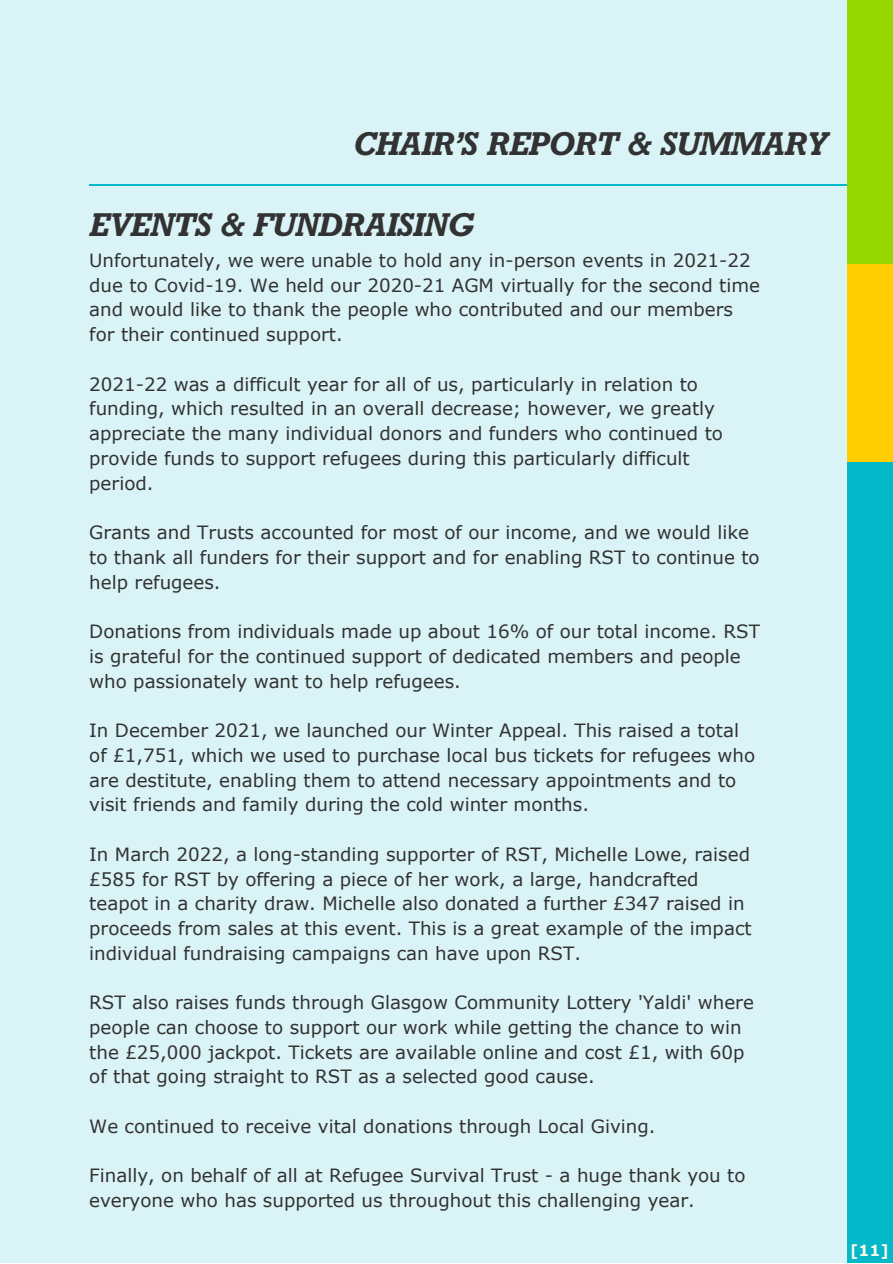
<style>
.page{position:relative;width:893px;height:1264px;background:#fff}
.page>*{position:absolute;margin:0;border:0;box-sizing:border-box;transform-origin:0 0}
.t1{font:italic 700 32.25px "Rockwell BQ";color:#323232}
.t2{font:18.3px/24.8px "Verdana";color:#323232}
.t3{font:700 15.45px "Verdana";color:#faf8eb}
</style>
<div class="page">
<div style="left:0;top:0;width:892px;height:1262px;background:#d9f3f6"></div>
<hr style="left:89px;top:185px;width:771px;height:1px;background:#03b8c9">
<div style="left:847px;top:0;width:45px;height:284px;background:#97d700"></div>
<div style="left:847px;top:264px;width:45px;height:218px;background:#ffcd00"></div>
<div style="left:847px;top:462px;width:45px;height:800px;background:#03b8c9"></div>
<h1 class="t1" style="left:353px;top:125px;width:475px">CHAIR’S REPORT &amp; SUMMARY</h1>
<h1 class="t1" style="left:89px;top:205px;width:385px">EVENTS &amp; FUNDRAISING</h1>
<p class="t2" style="left:89px;top:247px;width:672px">Unfortunately, we were unable to hold any in-person events in 2021-22 due to Covid-19. We held our 2020-21 AGM virtually for the second time and would like to thank the people who contributed and our members for their continued support.</p>
<p class="t2" style="left:89px;top:371px;width:635px">2021-22 was a difficult year for all of us, particularly in relation to funding, which resulted in an overall decrease; however, we greatly appreciate the many individual donors and funders who continued to provide funds to support refugees during this particularly difficult period.</p>
<p class="t2" style="left:89px;top:519px;width:671px">Grants and Trusts accounted for most of our income, and we would like to thank all funders for their support and for enabling RST to continue to help refugees.</p>
<p class="t2" style="left:89px;top:618px;width:672px">Donations from individuals made up about 16% of our total income. RST is grateful for the continued support of dedicated members and people who passionately want to help refugees.</p>
<p class="t2" style="left:89px;top:717px;width:667px">In December 2021, we launched our Winter Appeal. This raised a total of £1,751, which we used to purchase local bus tickets for refugees who are destitute, enabling them to attend necessary appointments and to visit friends and family during the cold winter months.</p>
<p class="t2" style="left:89px;top:841px;width:664px">In March 2022, a long-standing supporter of RST, Michelle Lowe, raised £585 for RST by offering a piece of her work, a large, handcrafted teapot in a charity draw. Michelle also donated a further £347 raised in proceeds from sales at this event. This is a great example of the impact individual fundraising campaigns can have upon RST.</p>
<p class="t2" style="left:89px;top:989px;width:666px">RST also raises funds through Glasgow Community Lottery 'Yaldi' where people can choose to support our work while getting the chance to win the £25,000 jackpot. Tickets are available online and cost £1, with 60p of that going straight to RST as a selected good cause.</p>
<p class="t2" style="left:89px;top:1113px;width:567px">We continued to receive vital donations through Local Giving.</p>
<p class="t2" style="left:89px;top:1162px;width:657px">Finally, on behalf of all at Refugee Survival Trust - a huge thank you to everyone who has supported us throughout this challenging year.</p>
<p class="t3" style="left:850px;top:1240px;width:40px">[11]</p>
</div>
